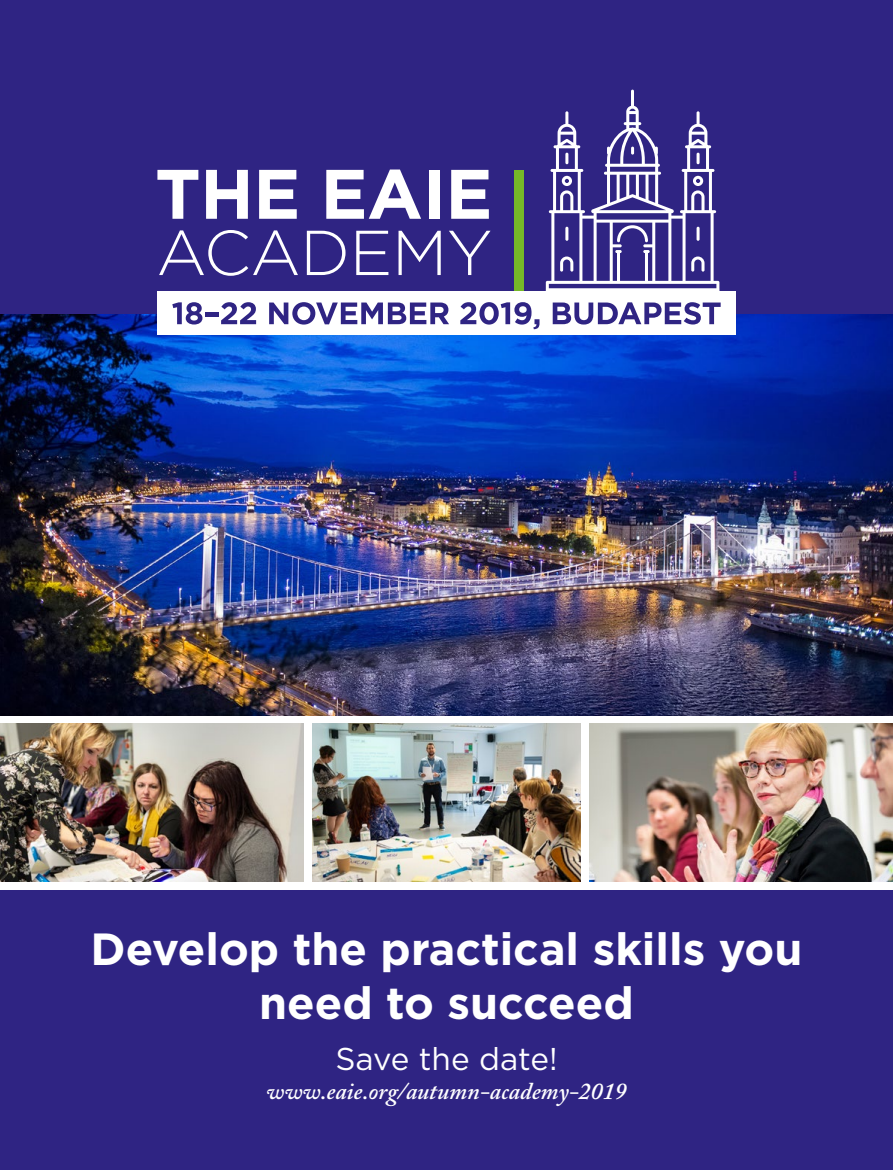
<style>
.page{position:relative;width:893px;height:1170px;background:#fff}
.page>*{position:absolute;margin:0;border:0;box-sizing:border-box;transform-origin:0 0}
.t1{font:700 45px/54px "Gotham";color:#fff;text-align:center}
.t2{font:31.5px "Gotham";letter-spacing:-.005em;color:#fff}
.t3{font:italic 600 24px "Adobe Caslon Pro";color:#fff}
</style>
<div class="page">
<img style="left:0;top:313px;width:893px;height:403px">
<img style="left:313px;top:723px;width:267px;height:158px">
<img style="left:589px;top:723px;width:304px;height:158px">
<img style="left:0;top:723px;width:304px;height:158px">
<div style="left:0;top:0;width:893px;height:313px;background:#2f2483"></div>
<div style="left:0;top:890px;width:893px;height:279px;background:#2f2483"></div>
<div style="left:157px;top:291px;width:578px;height:44px;background:#fff"></div>
<svg style="left:157px;top:90px;width:564px;height:239px"></svg>
<p class="t1" style="left:91px;top:922px;width:713px">Develop the practical skills you need to succeed</p>
<p class="t2" style="left:335px;top:1038px;width:224px">Save the date!</p>
<p class="t3" style="left:266px;top:1076px;width:362px">www.eaie.org/autumn-academy-2019</p>
</div>
